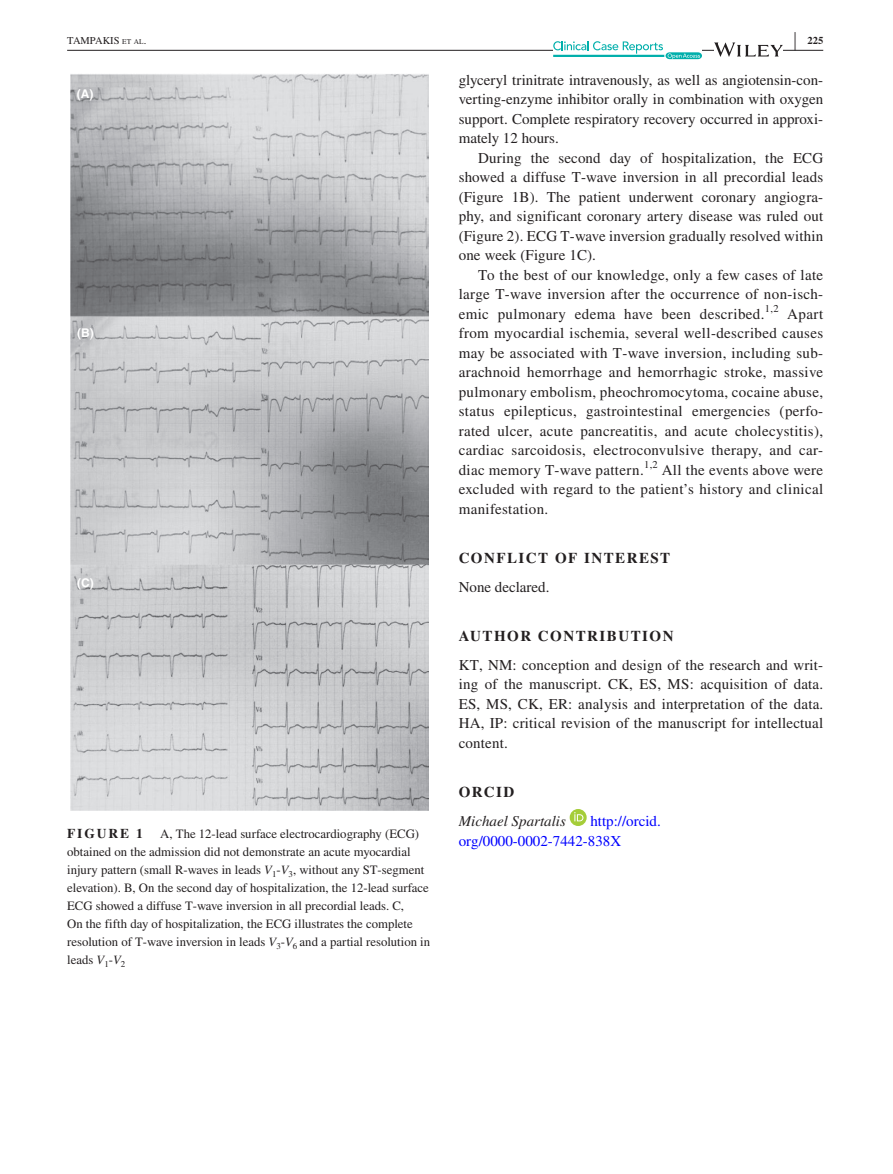
<style>
.page{position:relative;width:893px;height:1174px;background:#fff}
.page>*{position:absolute;margin:0;border:0;box-sizing:border-box;transform-origin:0 0}
.t1{font:700 25.95px "STIX";color:#231f20;scale:.36 1}
.t2{font:15px/19.5px "STIX";letter-spacing:.01em;color:#231f20;text-align:justify}
.t3{font:700 15px "STIX";letter-spacing:.1em;color:#231f20}
.t4{font:15px/19.5px "STIX";color:#00f}
.t5{font:italic 15px "STIX";color:#231f20}
.t6{font:700 13.5px "STIX";letter-spacing:.14em;color:#231f20}
.t7{font:12.75px/18px "STIX";color:#231f20}
.t8{font:700 12px "Helvetica";color:#fff}
.t9{font:10.5px "STIX";color:#231f20}
.t10{font:10.5px "STIX";color:#231f20}
.t11{font:700 10.5px "STIX";color:#231f20}
.s1{font-size:7.35px}
.s2{font-style:italic}
</style>
<div class="page">
<hr style="left:67px;top:50px;width:756px;height:1px;background:#231f20">
<svg style="left:553px;top:41px;width:149px;height:18px"></svg>
<svg style="left:714px;top:42px;width:69px;height:15px"></svg>
<svg style="left:570px;top:809px;width:17px;height:17px"></svg>
<svg style="left:574px;top:812px;width:9px;height:9px"></svg>
<div style="left:67px;top:73px;width:365px;height:737px;background:linear-gradient(to bottom,#fff,#fff)"></div>
<img style="left:71px;top:73px;width:357px;height:737px">
<h1 class="t1" style="left:794px;top:26px;width:7px">|</h1>
<p class="t9" style="left:67px;top:33px;width:81px">TAMPAKIS <span class="s1">et al</span>.</p>
<p class="t11" style="left:807px;top:34px;width:17px">225</p>
<p class="t2" style="left:459px;top:71px;width:366px">glyceryl trinitrate intravenously, as well as angiotensin‐con&shy;verting‐enzyme inhibitor orally in combination with oxygen support. Complete respiratory recovery occurred in approxi&shy;mately 12 hours.</p>
<p class="t2" style="left:459px;top:149px;width:366px;text-indent:20px">During the second day of hospitalization, the ECG showed a diffuse T‐wave inversion in all precordial leads (Figure 1B). The patient underwent coronary angiogra&shy;phy, and significant coronary artery disease was ruled out (Figure 2). ECG T‐wave inversion gradually resolved within one week (Figure 1C).</p>
<p class="t2" style="left:459px;top:266px;width:366px;text-indent:20px">To the best of our knowledge, only a few cases of late large T‐wave inversion after the occurrence of non‐isch&shy;emic pulmonary edema have been described.</p>
<p class="t8" style="left:77px;top:86px;width:18px">(A)</p>
<p class="t10" style="left:765px;top:301px;width:15px">1,2</p>
<p class="t2" style="left:459px;top:305px;width:366px;text-indent:329px">Apart from myocardial ischemia, several well‐described causes may be associated with T‐wave inversion, including sub&shy;arachnoid hemorrhage and hemorrhagic stroke, massive pulmonary embolism, pheochromocytoma, cocaine abuse, status epilepticus, gastrointestinal emergencies (perfo&shy;rated ulcer, acute pancreatitis, and acute cholecystitis), cardiac sarcoidosis, electroconvulsive therapy, and car&shy;diac memory T‐wave pattern.</p>
<p class="t8" style="left:77px;top:325px;width:18px">(B)</p>
<p class="t10" style="left:644px;top:457px;width:15px">1,2</p>
<p class="t2" style="left:459px;top:461px;width:366px;text-indent:203px">All the events above were excluded with regard to the patient’s history and clinical manifestation.</p>
<p class="t3" style="left:459px;top:548px;width:213px">CONFLICT OF INTEREST</p>
<p class="t2" style="left:459px;top:578px;width:92px">None declared.</p>
<p class="t3" style="left:459px;top:626px;width:216px">AUTHOR CONTRIBUTION</p>
<p class="t2" style="left:459px;top:656px;width:366px">KT, NM: conception and design of the research and writ&shy;ing of the manuscript. CK, ES, MS: acquisition of data.<br>ES, MS, CK, ER: analysis and interpretation of the data.<br>HA, IP: critical revision of the manuscript for intellectual content.</p>
<p class="t3" style="left:459px;top:782px;width:57px">ORCID</p>
<p class="t5" style="left:459px;top:810px;width:109px">Michael Spartalis</p>
<p class="t8" style="left:77px;top:575px;width:18px">(C)</p>
<p class="t4" style="left:459px;top:812px;width:204px;text-indent:132px">http://orcid. org/0000-0002-7442-838X</p>
<p class="t6" style="left:67px;top:825px;width:77px">FIGURE 1</p>
<p class="t7" style="left:67px;top:825px;width:365px;text-indent:93px">A, The 12‐lead surface electrocardiography (ECG) obtained on the admission did not demonstrate an acute myocardial injury pattern (small R‐waves in leads <span class="s2">V</span><sub>1</sub>‐<span class="s2">V</span><sub>3</sub>, without any ST‐segment elevation). B, On the second day of hospitalization, the 12‐lead surface ECG showed a diffuse T‐wave inversion in all precordial leads. C,<br>On the fifth day of hospitalization, the ECG illustrates the complete resolution of T‐wave inversion in leads <span class="s2">V</span><sub>3</sub>‐<span class="s2">V</span><sub>6</sub> and a partial resolution in leads <span class="s2">V</span><sub>1</sub>‐<span class="s2">V</span><sub>2</sub></p>
</div>
